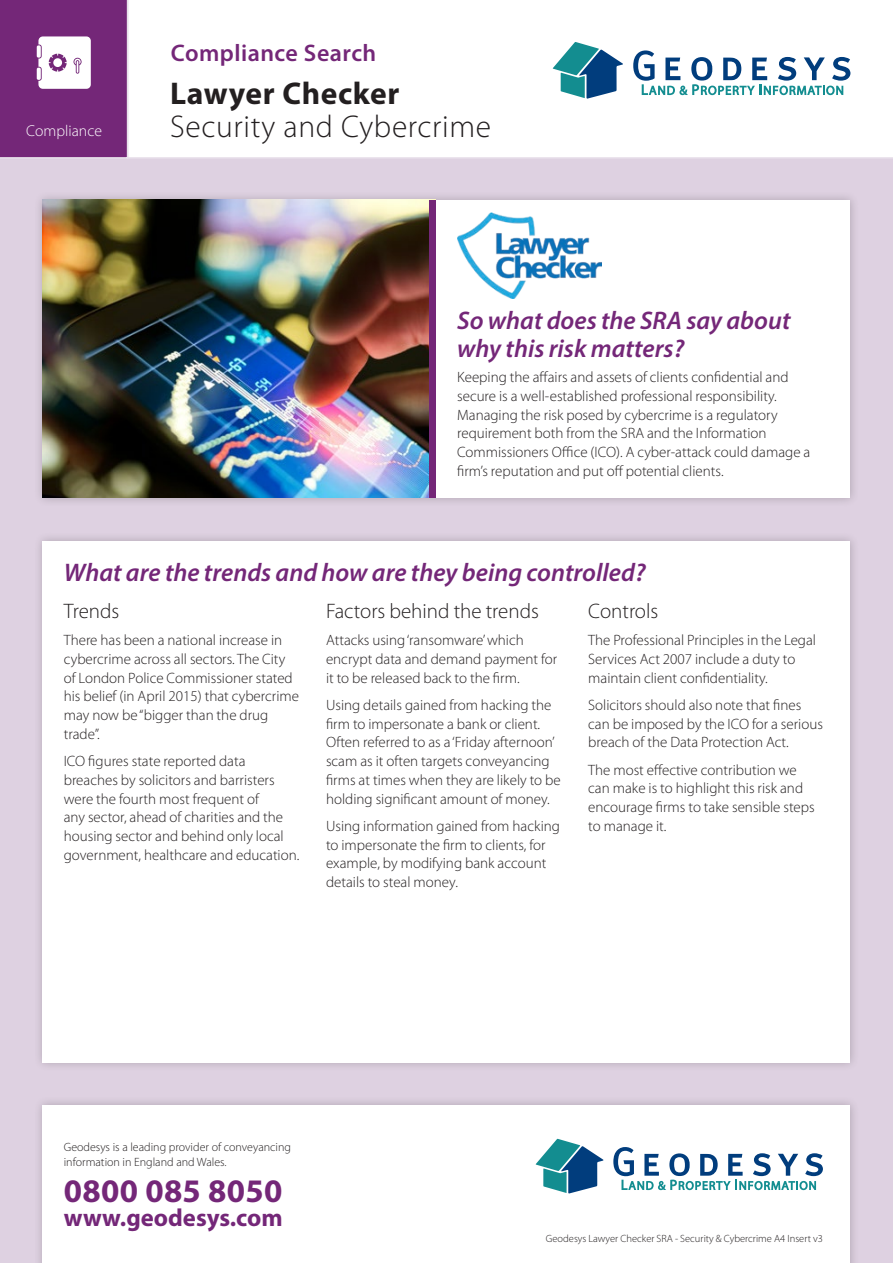
<style>
.page{position:relative;width:893px;height:1263px;background:#ded1e1}
.page>*{position:absolute;margin:0;border:0;box-sizing:border-box;transform-origin:0 0}
.t1{font:700 33px "Myriad Pro";letter-spacing:.01em;color:#742778}
.t2{font:300 31.5px "Myriad Pro";letter-spacing:.02em;color:#231f20}
.t3{font:700 31.5px "Myriad Pro";letter-spacing:.02em;color:#231f20}
.t4{font:italic 600 25.5px/28.5px "Myriad Pro";color:#742778}
.t5{font:700 24.75px "Myriad Pro";color:#742778}
.t6{font:600 24px "Myriad Pro";letter-spacing:.02em;color:#742778}
.t7{font:300 21px "Myriad Pro";color:#231f20}
.t8{font:300 15.75px "Myriad Pro";color:#fff}
.t9{font:300 15px/18.8px "Myriad Pro";color:#231f20}
.t10{font:300 12px/15px "Myriad Pro";color:#231f20}
.t11{font:300 10.5px "Myriad Pro";color:#231f20}
</style>
<div class="page">
<div style="left:128px;top:0;width:765px;height:158px;background:#fff"></div>
<div style="left:33px;top:1095px;width:827px;height:168px;background:#231f20;opacity:.24"></div>
<div style="left:43px;top:1105px;width:807px;height:158px;background:#fff"></div>
<svg style="left:536px;top:1139px;width:68px;height:54px"></svg>
<svg style="left:613px;top:1147px;width:210px;height:43px"></svg>
<svg style="left:0;top:0;width:128px;height:159px;background:#87458a"></svg>
<svg style="left:37px;top:68px;width:4px;height:12px"></svg>
<div style="left:33px;top:531px;width:827px;height:541px;background:#231f20;opacity:.24"></div>
<div style="left:43px;top:541px;width:807px;height:521px;background:#fff"></div>
<div style="left:33px;top:190px;width:827px;height:317px;background:#231f20;opacity:.24"></div>
<div style="left:43px;top:200px;width:807px;height:297px;background:#fff"></div>
<svg style="left:553px;top:42px;width:70px;height:57px;background:#669fb4"></svg>
<svg style="left:633px;top:50px;width:217px;height:45px;background:#b8cfdb"></svg>
<img style="left:43px;top:200px;width:386px;height:297px">
<div style="left:429px;top:200px;width:7px;height:297px;background:#742778"></div>
<img style="left:457px;top:213px;width:144px;height:85px">
<p class="t8" style="left:26px;top:121px;width:77px">Compliance</p>
<h3 class="t6" style="left:171px;top:38px;width:207px">Compliance Search</h3>
<h2 class="t3" style="left:170px;top:73px;width:231px">Lawyer Checker</h2>
<h2 class="t2" style="left:170px;top:108px;width:323px">Security and Cybercrime</h2>
<h3 class="t4" style="left:457px;top:305px;width:335px">So what does the SRA say about why this risk matters?</h3>
<p class="t9" style="left:457px;top:368px;width:355px">Keeping the affairs and assets of clients confidential and secure is a well-established professional responsibility.<br>Managing the risk posed by cybercrime is a regulatory requirement both from the SRA and the Information Commissioners Office (ICO). A cyber-attack could damage a firm’s reputation and put off potential clients.</p>
<h3 class="t4" style="left:64px;top:557px;width:583px">What are the trends and how are they being controlled?</h3>
<h3 class="t7" style="left:64px;top:598px;width:57px">Trends</h3>
<p class="t9" style="left:64px;top:630px;width:237px">There has been a national increase in cybercrime across all sectors. The City of London Police Commissioner stated his belief (in April 2015) that cybercrime may now be “bigger than the drug trade”.</p>
<p class="t9" style="left:64px;top:751px;width:237px">ICO figures state reported data breaches by solicitors and barristers were the fourth most frequent of<br>any sector, ahead of charities and the housing sector and behind only local government, healthcare and education.</p>
<h3 class="t7" style="left:326px;top:598px;width:214px">Factors behind the trends</h3>
<p class="t9" style="left:326px;top:630px;width:233px">Attacks using ‘ransomware’ which encrypt data and demand payment for it to be released back to the firm.</p>
<p class="t9" style="left:326px;top:695px;width:236px">Using details gained from hacking the firm to impersonate a bank or client.<br>Often referred to as a ‘Friday afternoon’ scam as it often targets conveyancing firms at times when they are likely to be holding significant amount of money.</p>
<p class="t9" style="left:326px;top:816px;width:236px">Using information gained from hacking to impersonate the firm to clients, for example, by modifying bank account details to steal money.</p>
<h3 class="t7" style="left:588px;top:598px;width:72px">Controls</h3>
<p class="t9" style="left:588px;top:630px;width:229px">The Professional Principles in the Legal<br>Services Act 2007 include a duty to maintain client confidentiality.</p>
<p class="t9" style="left:588px;top:695px;width:236px">Solicitors should also note that fines can be imposed by the ICO for a serious breach of the Data Protection Act.</p>
<p class="t9" style="left:588px;top:760px;width:228px">The most effective contribution we can make is to highlight this risk and encourage firms to take sensible steps to manage it.</p>
<p class="t10" style="left:64px;top:1139px;width:229px">Geodesys is a leading provider of conveyancing information in England and Wales.</p>
<h1 class="t1" style="left:64px;top:1170px;width:220px">0800 085 8050</h1>
<h3 class="t5" style="left:64px;top:1202px;width:220px">www.geodesys.com</h3>
<p class="t11" style="left:546px;top:1232px;width:278px">Geodesys Lawyer Checker SRA - Security &amp; Cybercrime A4 Insert v3</p>
</div>
